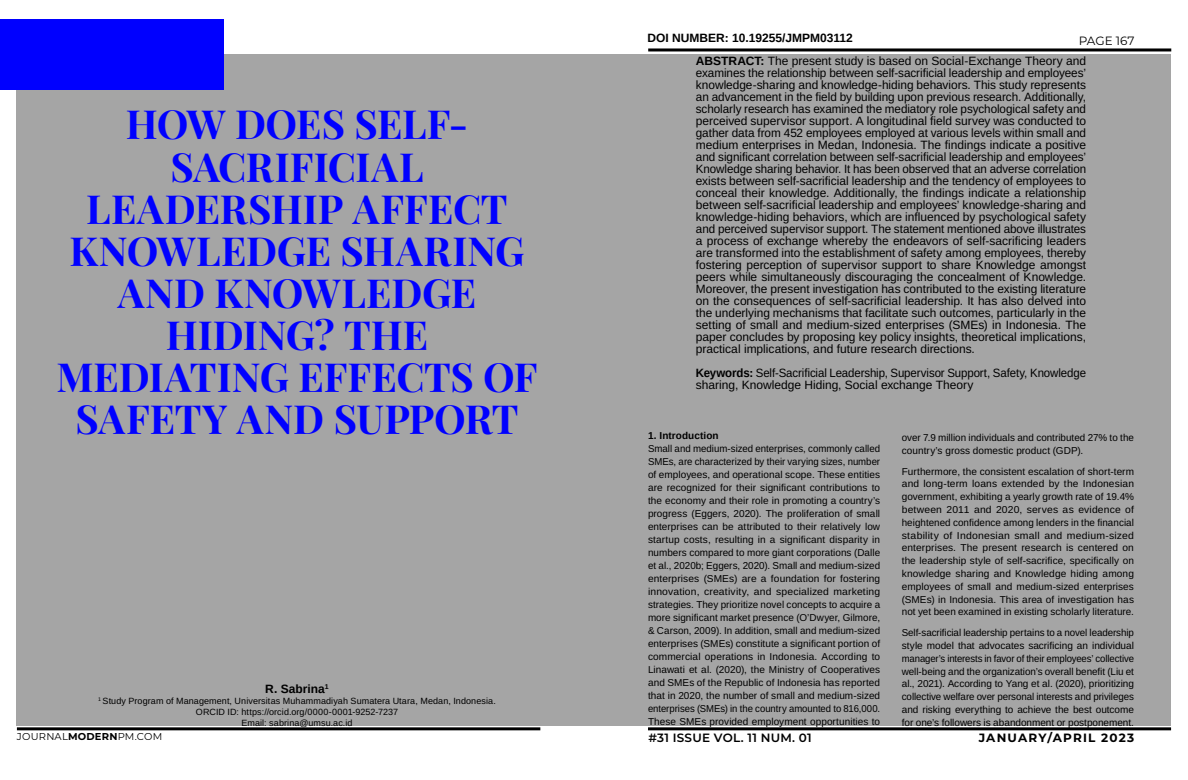
<style>
.page{position:relative;width:1188px;height:780px;background:#fff}
.page>*{position:absolute;margin:0;border:0;box-sizing:border-box;transform-origin:0 0}
.t1{font:700 40px/42px "Playfair Display";letter-spacing:-.005em;color:#00f;text-align:center}
.t2{font:12px/12px "Arimo";letter-spacing:-.005em;color:#000;text-align:justify}
.t3{font:12px/12px "Arimo";letter-spacing:-.005em;color:#000;scale:.95 1}
.t4{font:700 12px "Arimo";color:#000}
.t5{font:600 12px "Montserrat";letter-spacing:.02em;color:#000}
.t6{font:700 12px "Montserrat";letter-spacing:.1em;color:#000}
.t7{font:12px "Montserrat";letter-spacing:-.01em;color:#000}
.t8{font:10px/13px "Arimo";letter-spacing:.005em;color:#000;text-align:justify}
.t9{font:10px "Montserrat";letter-spacing:.02em;color:#000}
.t10{font:700 10px "Arimo";letter-spacing:.01em;color:#000}
.t11{font:9px/10.8px "Arimo";letter-spacing:.01em;color:#000;text-align:center}
.s1{font-weight:700}
</style>
<div class="page">
<div style="left:17px;top:54px;width:1154px;height:671px;background:#a5a5a5"></div>
<hr style="left:648px;top:48px;width:523px;height:3px;background:#000">
<hr style="left:17px;top:726px;width:523px;height:3px;background:#000">
<div style="left:0;top:19px;width:224px;height:70px;background:#00f"></div>
<hr style="left:648px;top:726px;width:523px;height:3px;background:#000">
<h1 class="t1" style="left:56px;top:100px;width:483px">HOW DOES SELF-<br>SACRIFICIAL<br>LEADERSHIP AFFECT<br>KNOWLEDGE SHARING<br>AND KNOWLEDGE<br>HIDING? THE<br>MEDIATING EFFECTS OF<br>SAFETY AND SUPPORT</h1>
<p class="t4" style="left:265px;top:680px;width:65px">R. Sabrina<sup>1</sup></p>
<p class="t11" style="left:98px;top:695px;width:399px"><sup>1</sup> Study Program of Management, Universitas Muhammadiyah Sumatera Utara, Medan, Indonesia.<br>ORCID ID: https://orcid.org/0000-0001-9252-7237<br>Email: sabrina@umsu.ac.id</p>
<p class="t4" style="left:647px;top:30px;width:207px">DOI NUMBER: 10.19255/JMPM03112</p>
<p class="t7" style="left:1079px;top:32px;width:57px">PAGE 167</p>
<p class="t2" style="left:696px;top:55px;width:392px"><span class="s1">ABSTRACT:</span> The present study is based on Social-Exchange Theory and examines the relationship between self-sacrificial leadership and employees’ knowledge-sharing and knowledge-hiding behaviors. This study represents an advancement in the field by building upon previous research. Additionally, scholarly research has examined the mediatory role psychological safety and perceived supervisor support. A longitudinal field survey was conducted to gather data from 452 employees employed at various levels within small and medium enterprises in Medan, Indonesia. The findings indicate a positive and significant correlation between self-sacrificial leadership and employees’ Knowledge sharing behavior. It has been observed that an adverse correlation exists between self-sacrificial leadership and the tendency of employees to conceal their knowledge. Additionally, the findings indicate a relationship between self-sacrificial leadership and employees’ knowledge-sharing and knowledge-hiding behaviors, which are influenced by psychological safety and perceived supervisor support. The statement mentioned above illustrates a process of exchange whereby the endeavors of self-sacrificing leaders are transformed into the establishment of safety among employees, thereby fostering perception of supervisor support to share Knowledge amongst peers while simultaneously discouraging the concealment of Knowledge.<br>Moreover, the present investigation has contributed to the existing literature on the consequences of self-sacrificial leadership. It has also delved into the underlying mechanisms that facilitate such outcomes, particularly in the setting of small and medium-sized enterprises (SMEs) in Indonesia. The paper concludes by proposing key policy insights, theoretical implications, practical implications, and future research directions.</p>
<p class="t3" style="left:696px;top:367px;width:412px"><span class="s1">Keywords:</span> Self-Sacrificial Leadership, Supervisor Support, Safety, Knowledge sharing, Knowledge Hiding, Social exchange Theory</p>
<p class="t10" style="left:648px;top:428px;width:72px">1. Introduction</p>
<p class="t8" style="left:648px;top:442px;width:234px">Small and medium-sized enterprises, commonly called SMEs, are characterized by their varying sizes, number of employees, and operational scope. These entities are recognized for their significant contributions to the economy and their role in promoting a country’s progress (Eggers, 2020). The proliferation of small enterprises can be attributed to their relatively low startup costs, resulting in a significant disparity in numbers compared to more giant corporations (Dalle et al., 2020b; Eggers, 2020). Small and medium-sized enterprises (SMEs) are a foundation for fostering innovation, creativity, and specialized marketing strategies. They prioritize novel concepts to acquire a more significant market presence (O’Dwyer, Gilmore, &amp; Carson, 2009). In addition, small and medium-sized enterprises (SMEs) constitute a significant portion of commercial operations in Indonesia. According to Linawati et al. (2020), the Ministry of Cooperatives and SMEs of the Republic of Indonesia has reported that in 2020, the number of small and medium-sized enterprises (SMEs) in the country amounted to 816,000.<br>These SMEs provided employment opportunities to</p>
<p class="t8" style="left:902px;top:431px;width:234px">over 7.9 million individuals and contributed 27% to the country’s gross domestic product (GDP).</p>
<p class="t8" style="left:902px;top:464px;width:234px">Furthermore, the consistent escalation of short-term and long-term loans extended by the Indonesian government, exhibiting a yearly growth rate of 19.4% between 2011 and 2020, serves as evidence of heightened confidence among lenders in the financial stability of Indonesian small and medium-sized enterprises. The present research is centered on the leadership style of self-sacrifice, specifically on knowledge sharing and Knowledge hiding among employees of small and medium-sized enterprises (SMEs) in Indonesia. This area of investigation has not yet been examined in existing scholarly literature.</p>
<p class="t8" style="left:902px;top:626px;width:234px">Self-sacrificial leadership pertains to a novel leadership style model that advocates sacrificing an individual manager’s interests in favor of their employees’ collective well-being and the organization’s overall benefit (Liu et al., 2021). According to Yang et al. (2020), prioritizing collective welfare over personal interests and privileges and risking everything to achieve the best outcome for one’s followers is abandonment or postponement.</p>
<p class="t9" style="left:17px;top:729px;width:147px">JOURNAL<span class="s1">MODERN</span>PM.COM</p>
<p class="t5" style="left:648px;top:728px;width:165px">#31 ISSUE VOL. 11 NUM. 01</p>
<p class="t6" style="left:979px;top:728px;width:157px">JANUARY/APRIL 2023</p>
</div>
